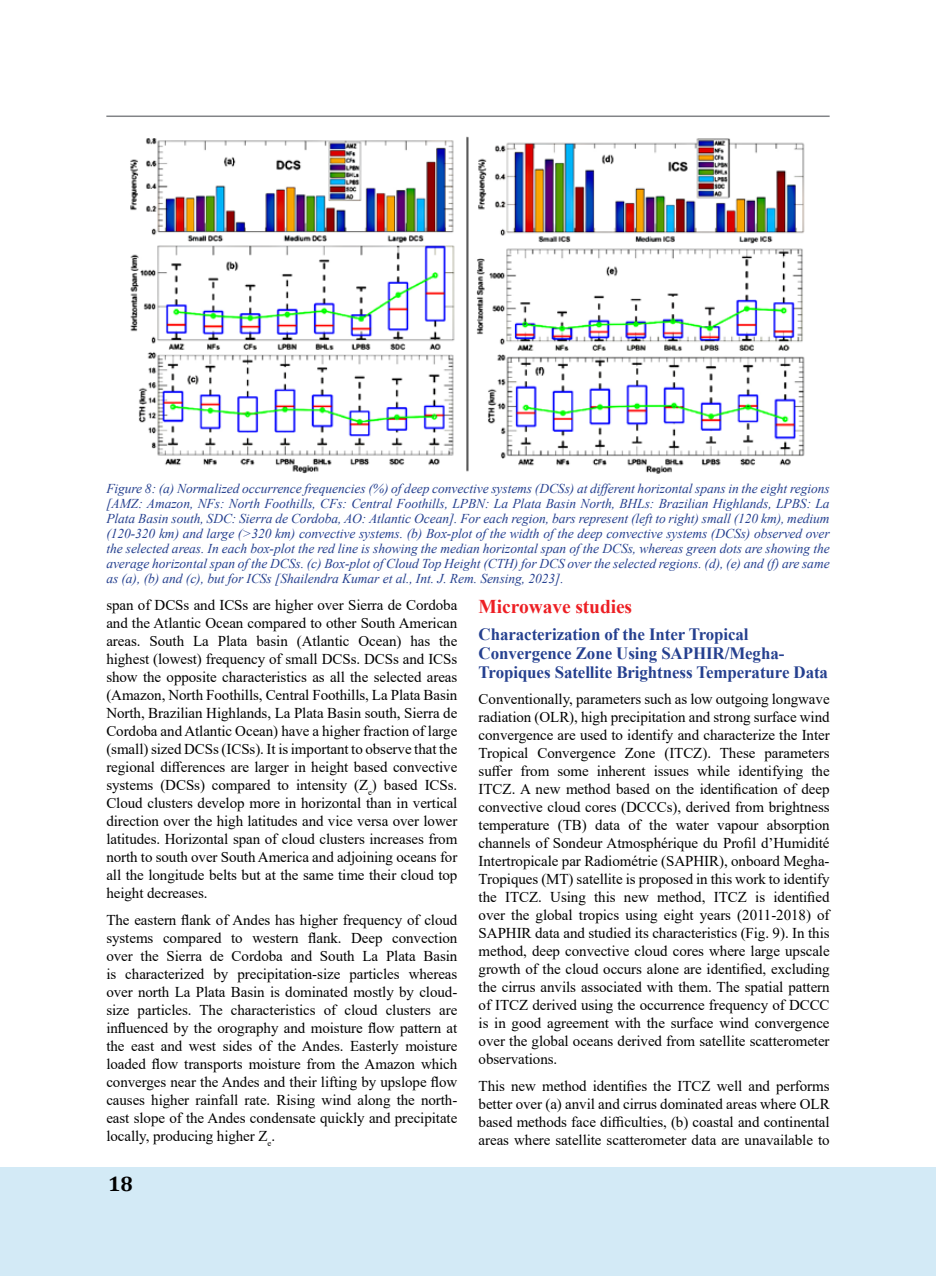
<style>
.page{position:relative;width:936px;height:1276px;background:#fff}
.page>*{position:absolute;margin:0;border:0;box-sizing:border-box;transform-origin:0 0}
.t1{font:700 21px "Cambria";color:#000}
.t2{font:700 19.5px "Times New Roman";letter-spacing:-.005em;color:#ed1f24}
.t3{font:700 17.25px/18.8px "Times New Roman";letter-spacing:-.005em;color:#25408f}
.t4{font:15px/18px "Times New Roman";letter-spacing:-.005em;color:#000;text-align:justify}
.t5{font:italic 13.5px/15px "Times New Roman";letter-spacing:-.005em;color:#25408f;text-align:justify}
</style>
<div class="page">
<img style="left:130px;top:136px;width:675px;height:337px">
<div style="left:0;top:1167px;width:935px;height:109px;background:#d3eaf6"></div>
<hr style="left:106px;top:115px;width:723px;height:2px;background:#828487">
<p class="t5" style="left:106px;top:480px;width:724px">Figure 8: (a) Normalized occurrence frequencies (%) of deep convective systems (DCSs) at different horizontal spans in the eight regions [AMZ: Amazon, NFs: North Foothills, CFs: Central Foothills, LPBN: La Plata Basin North, BHLs: Brazilian Highlands, LPBS: La Plata Basin south, SDC: Sierra de Cordoba, AO: Atlantic Ocean]. For each region, bars represent (left to right) small (120 km), medium (120-320 km) and large (&gt;320 km) convective systems. (b) Box-plot of the width of the deep convective systems (DCSs) observed over the selected areas. In each box-plot the red line is showing the median horizontal span of the DCSs, whereas green dots are showing the average horizontal span of the DCSs. (c) Box-plot of Cloud Top Height (CTH) for DCS over the selected regions. (d), (e) and (f) are same as (a), (b) and (c), but for ICSs [Shailendra Kumar et al., Int. J. Rem. Sensing, 2023].</p>
<p class="t4" style="left:106px;top:595px;width:352px">span of DCSs and ICSs are higher over Sierra de Cordoba and the Atlantic Ocean compared to other South American areas. South La Plata basin (Atlantic Ocean) has the highest (lowest) frequency of small DCSs. DCSs and ICSs show the opposite characteristics as all the selected areas (Amazon, North Foothills, Central Foothills, La Plata Basin North, Brazilian Highlands, La Plata Basin south, Sierra de Cordoba and Atlantic Ocean) have a higher fraction of large (small) sized DCSs (ICSs). It is important to observe that the regional differences are larger in height based convective systems (DCSs) compared to intensity (Z<sub>e</sub>) based ICSs.<br>Cloud clusters develop more in horizontal than in vertical direction over the high latitudes and vice versa over lower latitudes. Horizontal span of cloud clusters increases from north to south over South America and adjoining oceans for all the longitude belts but at the same time their cloud top height decreases.</p>
<p class="t4" style="left:106px;top:910px;width:352px">The eastern flank of Andes has higher frequency of cloud systems compared to western flank. Deep convection over the Sierra de Cordoba and South La Plata Basin is characterized by precipitation-size particles whereas over north La Plata Basin is dominated mostly by cloud&shy;size particles. The characteristics of cloud clusters are influenced by the orography and moisture flow pattern at the east and west sides of the Andes. Easterly moisture loaded flow transports moisture from the Amazon which converges near the Andes and their lifting by upslope flow causes higher rainfall rate. Rising wind along the north&shy;east slope of the Andes condensate quickly and precipitate locally, producing higher Z<sub>e</sub>.</p>
<h1 class="t1" style="left:108px;top:1169px;width:26px">18</h1>
<h2 class="t2" style="left:478px;top:592px;width:155px">Microwave studies</h2>
<p class="t3" style="left:478px;top:624px;width:351px">Characterization of the Inter Tropical<br>Convergence Zone Using SAPHIR/Megha-<br>Tropiques Satellite Brightness Temperature Data</p>
<p class="t4" style="left:478px;top:689px;width:352px">Conventionally, parameters such as low outgoing longwave radiation (OLR), high precipitation and strong surface wind convergence are used to identify and characterize the Inter Tropical Convergence Zone (ITCZ). These parameters suffer from some inherent issues while identifying the ITCZ. A new method based on the identification of deep convective cloud cores (DCCCs), derived from brightness temperature (TB) data of the water vapour absorption channels of Sondeur Atmosphérique du Profil d’Humidité Intertropicale par Radiométrie (SAPHIR), onboard Megha-Tropiques (MT) satellite is proposed in this work to identify the ITCZ. Using this new method, ITCZ is identified over the global tropics using eight years (2011-2018) of SAPHIR data and studied its characteristics (Fig. 9). In this method, deep convective cloud cores where large upscale growth of the cloud occurs alone are identified, excluding the cirrus anvils associated with them. The spatial pattern of ITCZ derived using the occurrence frequency of DCCC is in good agreement with the surface wind convergence over the global oceans derived from satellite scatterometer observations.</p>
<p class="t4" style="left:478px;top:1076px;width:352px">This new method identifies the ITCZ well and performs better over (a) anvil and cirrus dominated areas where OLR based methods face difficulties, (b) coastal and continental areas where satellite scatterometer data are unavailable to</p>
</div>
